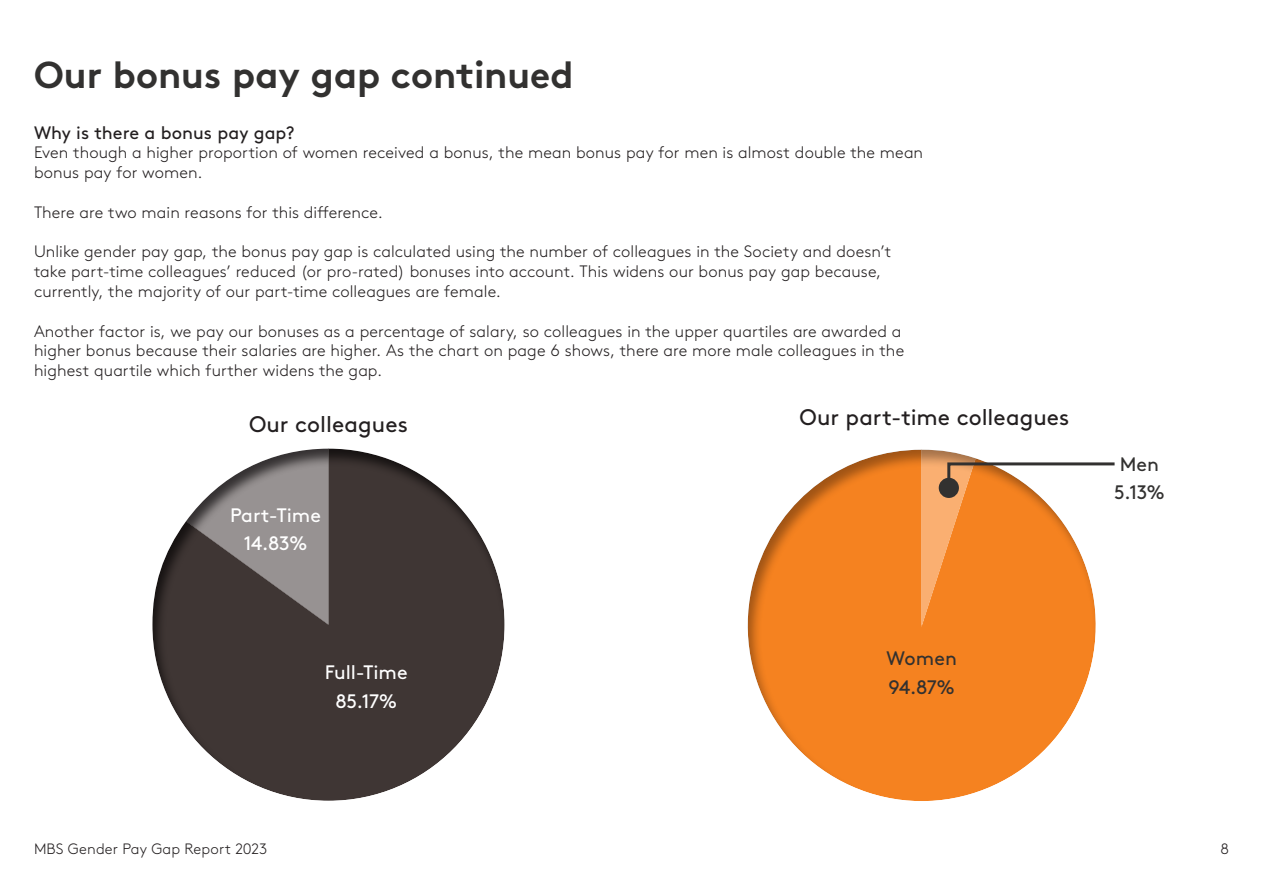
<style>
.page{position:relative;width:1263px;height:893px;background:#fff}
.page>*{position:absolute;margin:0;border:0;box-sizing:border-box;transform-origin:0 0}
.t1{font:700 37.5px "Brown";color:#323130}
.t2{font:22.5px "Brown";letter-spacing:.005em;color:#231f20}
.t3{font:19.5px "Brown";letter-spacing:-.005em;color:#fff}
.t4{font:19.5px "Brown";letter-spacing:.005em;color:#323130}
.t5{font:18px "Brown";letter-spacing:.005em;color:#231f20}
.t6{font:300 16.5px/19.8px "Brown";letter-spacing:.005em;color:#231f20}
.t7{font:300 15px "Brown";letter-spacing:.01em;color:#231f20}
</style>
<div class="page">
<div style="left:149px;top:448px;width:356px;height:354px;background:#231f20;opacity:.75"></div>
<div style="left:746px;top:447px;width:350px;height:354px;background:#231f20;opacity:.4"></div>
<svg style="left:921px;top:450px;width:194px;height:177px"></svg>
<p class="t1" style="left:34px;top:44px;width:541px">Our bonus pay gap continued</p>
<p class="t5" style="left:34px;top:119px;width:262px">Why is there a bonus pay gap?</p>
<p class="t6" style="left:34px;top:142px;width:891px">Even though a higher proportion of women received a bonus, the mean bonus pay for men is almost double the mean bonus pay for women.</p>
<p class="t6" style="left:34px;top:201px;width:350px">There are two main reasons for this difference.</p>
<p class="t6" style="left:34px;top:241px;width:859px">Unlike gender pay gap, the bonus pay gap is calculated using the number of colleagues in the Society and doesn’t take part-time colleagues’ reduced (or pro-rated) bonuses into account. This widens our bonus pay gap because, currently, the majority of our part-time colleagues are female.</p>
<p class="t6" style="left:34px;top:320px;width:872px">Another factor is, we pay our bonuses as a percentage of salary, so colleagues in the upper quartiles are awarded a higher bonus because their salaries are higher. As the chart on page 6 shows, there are more male colleagues in the highest quartile which further widens the gap.</p>
<p class="t2" style="left:249px;top:407px;width:160px">Our colleagues</p>
<p class="t2" style="left:799px;top:400px;width:272px">Our part-time colleagues</p>
<p class="t3" style="left:230px;top:500px;width:92px">Part-Time</p>
<p class="t3" style="left:244px;top:529px;width:65px">14.83%</p>
<p class="t3" style="left:325px;top:658px;width:84px">Full-Time</p>
<p class="t3" style="left:335px;top:686px;width:63px">85.17%</p>
<p class="t4" style="left:886px;top:644px;width:72px">Women</p>
<p class="t4" style="left:888px;top:672px;width:68px">94.87%</p>
<p class="t4" style="left:1120px;top:449px;width:41px">Men</p>
<p class="t4" style="left:1114px;top:478px;width:52px">5.13%</p>
<p class="t7" style="left:34px;top:838px;width:235px">MBS Gender Pay Gap Report 2023</p>
<p class="t7" style="left:1220px;top:838px;width:10px">8</p>
</div>
